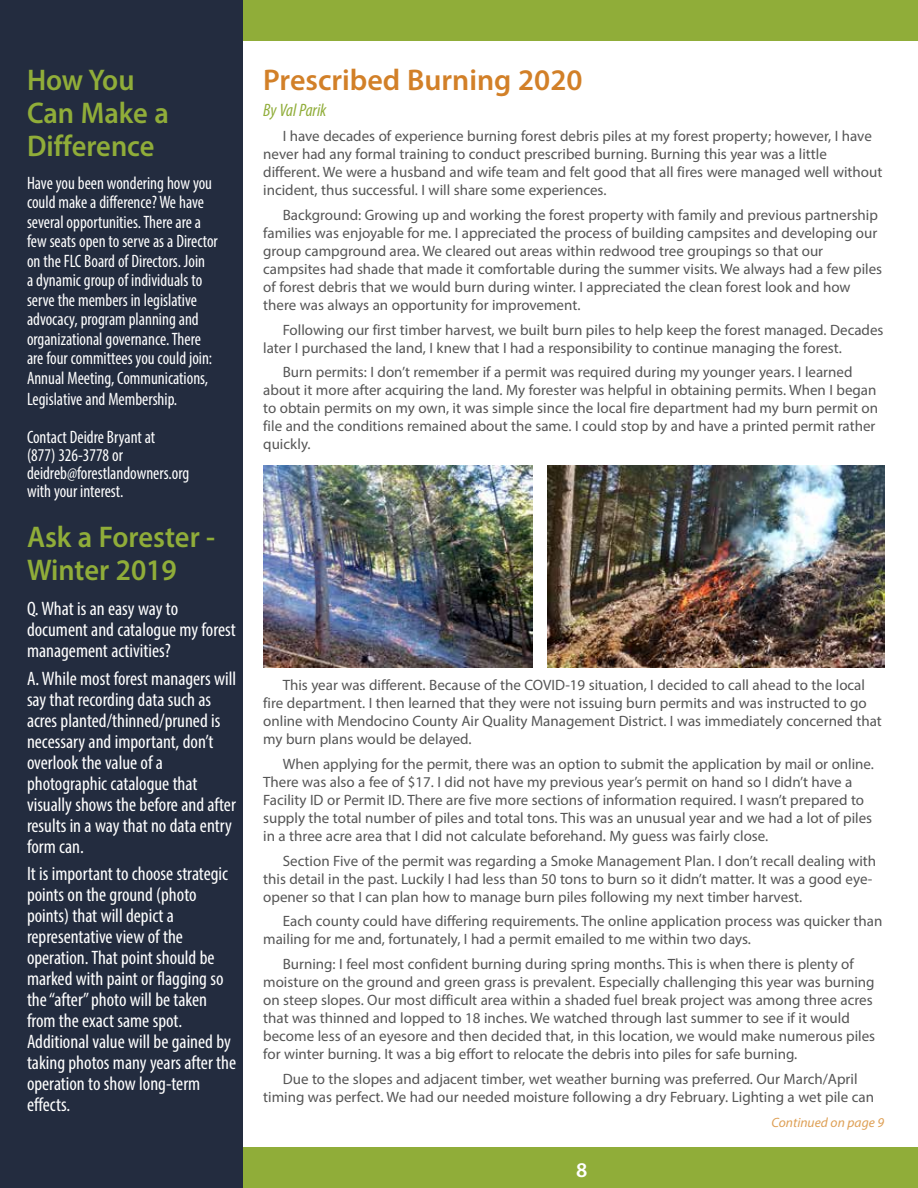
<style>
.page{position:relative;width:918px;height:1188px;background:#fff}
.page>*{position:absolute;margin:0;border:0;box-sizing:border-box;transform-origin:0 0}
.t1{font:600 30px/33px "Myriad Pro";color:#90ad39;scale:.95 1}
.t2{font:600 30px "Myriad Pro";color:#d28028}
.t3{font:600 21px "Myriad Pro";color:#fff}
.t4{font:condensed 19.5px/21px "Myriad Pro";color:#fff}
.t5{font:condensed 18px/19.6px "Myriad Pro";color:#fff;scale:.95 1}
.t6{font:italic condensed 18px "Myriad Pro";letter-spacing:-.005em;color:#90ad39}
.t7{font:15px/18px "Myriad Pro";color:#555}
.t8{font:italic 13.5px "Myriad Pro";color:#dea056}
</style>
<div class="page">
<div style="left:210px;top:1148px;width:708px;height:40px;background:#90ad39"></div>
<div style="left:0;top:0;width:918px;height:40px;background:#90ad39"></div>
<div style="left:0;top:0;width:243px;height:1188px;background:#232c3f"></div>
<img style="left:263px;top:466px;width:269px;height:201px">
<img style="left:547px;top:466px;width:337px;height:201px">
<h1 class="t1" style="left:27px;top:63px;width:151px">How You<br>Can Make a<br>Difference</h1>
<p class="t5" style="left:27px;top:173px;width:202px">Have you been wondering how you could make a difference? We have several opportunities. There are a few seats open to serve as a Director on the FLC Board of Directors. Join<br>a dynamic group of individuals to serve the members in legislative advocacy, program planning and organizational governance. There are four committees you could join:<br>Annual Meeting, Communications, Legislative and Membership.</p>
<p class="t5" style="left:27px;top:428px;width:172px;line-height:18px">Contact Deidre Bryant at<br>(877) 326-3778 or deidreb@forestlandowners.org with your interest.</p>
<h1 class="t1" style="left:27px;top:520px;width:200px">Ask a Forester -<br>Winter 2019</h1>
<h3 class="t4" style="left:27px;top:598px;width:210px">Q. What is an easy way to document and catalogue my forest management activities?</h3>
<p class="t4" style="left:27px;top:667px;width:211px">A. While most forest managers will say that recording data such as acres planted/thinned/pruned is necessary and important, don’t overlook the value of a photographic catalogue that visually shows the before and after results in a way that no data entry form can.</p>
<p class="t4" style="left:27px;top:863px;width:211px">It is important to choose strategic points on the ground (photo points) that will depict a representative view of the operation. That point should be marked with paint or flagging so the “after” photo will be taken from the exact same spot.<br>Additional value will be gained by taking photos many years after the operation to show long-term effects.</p>
<h1 class="t2" style="left:263px;top:61px;width:321px">Prescribed Burning 2020</h1>
<p class="t6" style="left:263px;top:99px;width:65px">By Val Parik</p>
<p class="t7" style="left:263px;top:127px;width:621px;text-indent:20px">I have decades of experience burning forest debris piles at my forest property; however, I have never had any formal training to conduct prescribed burning. Burning this year was a little different. We were a husband and wife team and felt good that all fires were managed well without incident, thus successful. I will share some experiences.</p>
<p class="t7" style="left:263px;top:205px;width:620px;text-indent:20px">Background: Growing up and working the forest property with family and previous partnership families was enjoyable for me. I appreciated the process of building campsites and developing our group campground area. We cleared out areas within redwood tree groupings so that our campsites had shade that made it comfortable during the summer visits. We always had a few piles of forest debris that we would burn during winter. I appreciated the clean forest look and how there was always an opportunity for improvement.</p>
<p class="t7" style="left:263px;top:320px;width:622px;text-indent:20px">Following our first timber harvest, we built burn piles to help keep the forest managed. Decades later I purchased the land, I knew that I had a responsibility to continue managing the forest.</p>
<p class="t7" style="left:263px;top:363px;width:616px;text-indent:20px">Burn permits: I don’t remember if a permit was required during my younger years. I learned about it more after acquiring the land. My forester was helpful in obtaining permits. When I began to obtain permits on my own, it was simple since the local fire department had my burn permit on file and the conditions remained about the same. I could stop by and have a printed permit rather quickly.</p>
<p class="t7" style="left:263px;top:676px;width:620px;text-indent:20px">This year was different. Because of the COVID-19 situation, I decided to call ahead to the local fire department. I then learned that they were not issuing burn permits and was instructed to go online with Mendocino County Air Quality Management District. I was immediately concerned that my burn plans would be delayed.</p>
<p class="t7" style="left:263px;top:754px;width:612px;text-indent:20px">When applying for the permit, there was an option to submit the application by mail or online.<br>There was also a fee of $17. I did not have my previous year’s permit on hand so I didn’t have a Facility ID or Permit ID. There are five more sections of information required. I wasn’t prepared to supply the total number of piles and total tons. This was an unusual year and we had a lot of piles in a three acre area that I did not calculate beforehand. My guess was fairly close.</p>
<p class="t7" style="left:263px;top:851px;width:615px;text-indent:20px">Section Five of the permit was regarding a Smoke Management Plan. I don’t recall dealing with this detail in the past. Luckily I had less than 50 tons to burn so it didn’t matter. It was a good eye&shy;opener so that I can plan how to manage burn piles following my next timber harvest.</p>
<p class="t7" style="left:263px;top:912px;width:621px;text-indent:20px">Each county could have differing requirements. The online application process was quicker than mailing for me and, fortunately, I had a permit emailed to me within two days.</p>
<p class="t7" style="left:263px;top:955px;width:613px;text-indent:20px">Burning: I feel most confident burning during spring months. This is when there is plenty of moisture on the ground and green grass is prevalent. Especially challenging this year was burning on steep slopes. Our most difficult area within a shaded fuel break project was among three acres that was thinned and lopped to 18 inches. We watched through last summer to see if it would become less of an eyesore and then decided that, in this location, we would make numerous piles for winter burning. It was a big effort to relocate the debris into piles for safe burning.</p>
<p class="t7" style="left:263px;top:1069px;width:612px;text-align:center">Due to the slopes and adjacent timber, wet weather burning was preferred. Our March/April timing was perfect. We had our needed moisture following a dry February. Lighting a wet pile can</p>
<h2 class="t3" style="left:576px;top:1156px;width:13px">8</h2>
<p class="t8" style="left:772px;top:1114px;width:114px">Continued on page 9</p>
</div>
